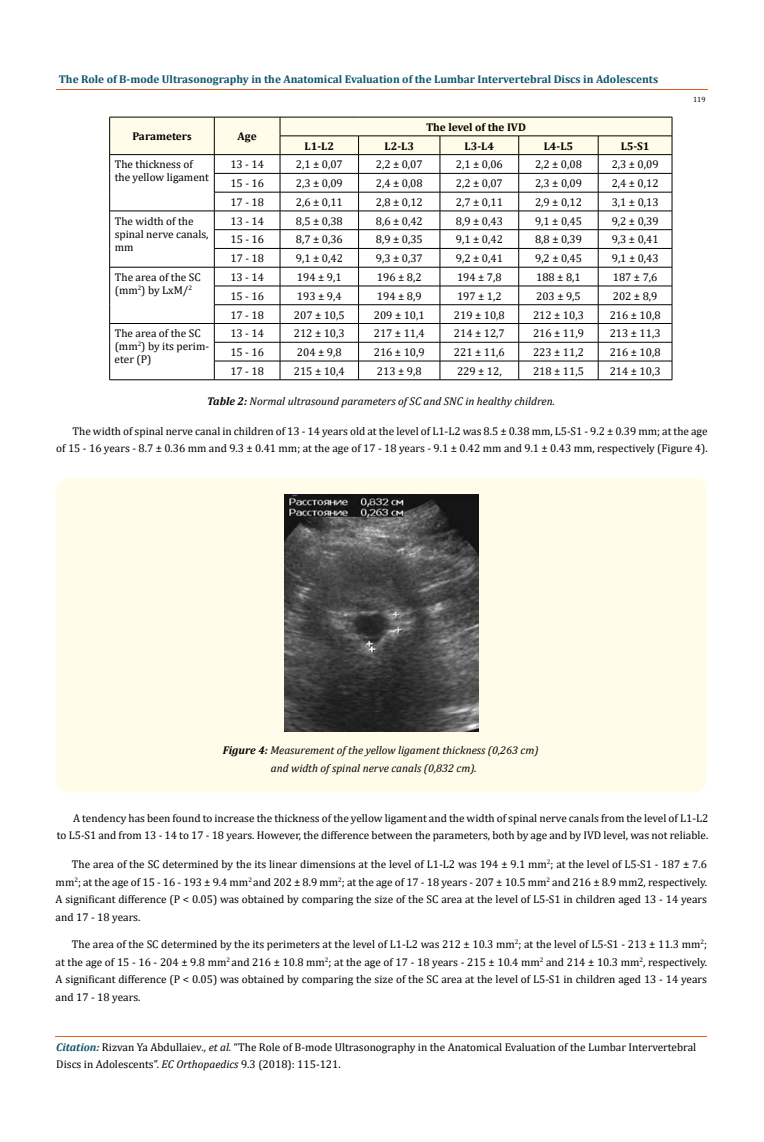
<style>
.page{position:relative;width:764px;height:1142px;background:#fff}
.page>*{position:absolute;margin:0;border:0;box-sizing:border-box;transform-origin:0 0}
.t1{font:11.25px/17.5px "Cambria";color:#000}
.t2{font:italic 11.25px/17.5px "Cambria";color:#000}
.t3{font:700 11.25px "Cambria";color:#0e546a}
.t4{font:700 11.25px "Cambria";color:#000}
.t5{font:7.5px "Cambria";color:#000}
.s1{font-family:"Calibri"}
.s2{font-weight:700}
.s3{font-weight:700;font-style:italic;color:#0e546a}
.s4{font-style:italic}
</style>
<div class="page">
<hr style="left:56px;top:90px;width:652px;height:1px;background:#e05d1a">
<hr style="left:56px;top:1036px;width:651px;height:1px;background:#e05d1a">
<svg style="left:109px;top:117px;width:564px;height:262px"></svg>
<hr style="left:109px;top:379px;width:105px;height:1px;background:#000">
<hr style="left:214px;top:379px;width:66px;height:1px;background:#000">
<hr style="left:280px;top:379px;width:78px;height:1px;background:#000">
<hr style="left:358px;top:379px;width:82px;height:1px;background:#000">
<hr style="left:440px;top:379px;width:79px;height:1px;background:#000">
<hr style="left:519px;top:379px;width:79px;height:1px;background:#000">
<hr style="left:598px;top:379px;width:74px;height:1px;background:#000">
<div style="left:56px;top:477px;width:651px;height:315px;background:#fffde9;border-radius:15px"></div>
<img style="left:284px;top:494px;width:195px;height:237px">
<p class="t3" style="left:59px;top:71px;width:601px">The Role of B-mode Ultrasonography in the Anatomical Evaluation of the Lumbar Intervertebral Discs in Adolescents</p>
<p class="t4" style="left:132px;top:128px;width:61px">Parameter<span class="s1">s</span></p>
<p class="t4" style="left:238px;top:128px;width:21px">Age</p>
<p class="t4" style="left:426px;top:119px;width:101px">The level of the IVD</p>
<p class="t4" style="left:304px;top:138px;width:31px">L1-L2</p>
<p class="t4" style="left:384px;top:138px;width:31px">L2-L3</p>
<p class="t4" style="left:464px;top:138px;width:31px">L3-L4</p>
<p class="t4" style="left:544px;top:138px;width:31px">L4-L5</p>
<p class="t4" style="left:621px;top:138px;width:30px">L5-S1</p>
<p class="t1" style="left:115px;top:158px;width:96px;line-height:13px">The thickness of the yellow ligament</p>
<p class="t1" style="left:230px;top:156px;width:35px">13 - 14</p>
<p class="t1" style="left:296px;top:156px;width:48px">2,1 ± 0,07</p>
<p class="t1" style="left:376px;top:156px;width:48px">2,2 ± 0,07</p>
<p class="t1" style="left:456px;top:156px;width:48px">2,1 ± 0,06</p>
<p class="t1" style="left:535px;top:156px;width:48px">2,2 ± 0,08</p>
<p class="t1" style="left:611px;top:156px;width:48px">2,3 ± 0,09</p>
<p class="t1" style="left:230px;top:174px;width:35px">15 - 16</p>
<p class="t1" style="left:296px;top:174px;width:48px">2,3 ± 0,09</p>
<p class="t1" style="left:376px;top:174px;width:48px">2,4 ± 0,08</p>
<p class="t1" style="left:456px;top:174px;width:48px">2,2 ± 0,07</p>
<p class="t1" style="left:535px;top:174px;width:48px">2,3 ± 0,09</p>
<p class="t1" style="left:611px;top:174px;width:48px">2,4 ± 0,12</p>
<p class="t1" style="left:230px;top:193px;width:35px">17 - 18</p>
<p class="t1" style="left:296px;top:193px;width:48px">2,6 ± 0,11</p>
<p class="t1" style="left:376px;top:193px;width:48px">2,8 ± 0,12</p>
<p class="t1" style="left:456px;top:193px;width:48px">2,7 ± 0,11</p>
<p class="t1" style="left:535px;top:193px;width:48px">2,9 ± 0,12</p>
<p class="t1" style="left:612px;top:193px;width:48px">3,1 ± 0,13</p>
<p class="t1" style="left:115px;top:214px;width:95px;line-height:13px">The width of the spinal nerve canals, mm</p>
<p class="t1" style="left:230px;top:212px;width:35px">13 - 14</p>
<p class="t1" style="left:296px;top:212px;width:48px">8,5 ± 0,38</p>
<p class="t1" style="left:376px;top:212px;width:48px">8,6 ± 0,42</p>
<p class="t1" style="left:456px;top:212px;width:48px">8,9 ± 0,43</p>
<p class="t1" style="left:535px;top:212px;width:48px">9,1 ± 0,45</p>
<p class="t1" style="left:612px;top:212px;width:48px">9,2 ± 0,39</p>
<p class="t1" style="left:230px;top:231px;width:35px">15 - 16</p>
<p class="t1" style="left:296px;top:231px;width:48px">8,7 ± 0,36</p>
<p class="t1" style="left:376px;top:231px;width:48px">8,9 ± 0,35</p>
<p class="t1" style="left:456px;top:231px;width:48px">9,1 ± 0,42</p>
<p class="t1" style="left:535px;top:231px;width:48px">8,8 ± 0,39</p>
<p class="t1" style="left:612px;top:231px;width:48px">9,3 ± 0,41</p>
<p class="t1" style="left:230px;top:249px;width:35px">17 - 18</p>
<p class="t1" style="left:296px;top:249px;width:48px">9,1 ± 0,42</p>
<p class="t1" style="left:376px;top:249px;width:48px">9,3 ± 0,37</p>
<p class="t1" style="left:456px;top:249px;width:48px">9,2 ± 0,41</p>
<p class="t1" style="left:535px;top:249px;width:48px">9,2 ± 0,45</p>
<p class="t1" style="left:612px;top:249px;width:48px">9,1 ± 0,43</p>
<p class="t1" style="left:115px;top:270px;width:88px;line-height:12.9px">The area of the SC (mm<sup>2</sup>) by LxM/<sup>2</sup></p>
<p class="t1" style="left:230px;top:268px;width:35px">13 - 14</p>
<p class="t1" style="left:297px;top:268px;width:46px">194 ± 9,1</p>
<p class="t1" style="left:377px;top:268px;width:46px">196 ± 8,2</p>
<p class="t1" style="left:457px;top:268px;width:46px">194 ± 7,8</p>
<p class="t1" style="left:536px;top:268px;width:46px">188 ± 8,1</p>
<p class="t1" style="left:613px;top:268px;width:46px">187 ± 7,6</p>
<p class="t1" style="left:230px;top:287px;width:35px">15 - 16</p>
<p class="t1" style="left:297px;top:287px;width:46px">193 ± 9,4</p>
<p class="t1" style="left:377px;top:287px;width:46px">194 ± 8,9</p>
<p class="t1" style="left:457px;top:287px;width:46px">197 ± 1,2</p>
<p class="t1" style="left:536px;top:287px;width:46px">203 ± 9,5</p>
<p class="t1" style="left:613px;top:287px;width:46px">202 ± 8,9</p>
<p class="t1" style="left:230px;top:306px;width:35px">17 - 18</p>
<p class="t1" style="left:294px;top:306px;width:52px">207 ± 10,5</p>
<p class="t1" style="left:374px;top:306px;width:52px">209 ± 10,1</p>
<p class="t1" style="left:454px;top:306px;width:52px">219 ± 10,8</p>
<p class="t1" style="left:533px;top:306px;width:52px">212 ± 10,3</p>
<p class="t1" style="left:610px;top:306px;width:52px">216 ± 10,8</p>
<p class="t1" style="left:115px;top:327px;width:96px;line-height:12.9px">The area of the SC (mm<sup>2</sup>) by its perim&shy;eter (P)</p>
<p class="t1" style="left:230px;top:324px;width:35px">13 - 14</p>
<p class="t1" style="left:294px;top:324px;width:52px">212 ± 10,3</p>
<p class="t1" style="left:374px;top:324px;width:52px">217 ± 11,4</p>
<p class="t1" style="left:454px;top:324px;width:52px">214 ± 12,7</p>
<p class="t1" style="left:533px;top:324px;width:52px">216 ± 11,9</p>
<p class="t1" style="left:609px;top:324px;width:52px">213 ± 11,3</p>
<p class="t1" style="left:230px;top:343px;width:35px">15 - 16</p>
<p class="t1" style="left:297px;top:343px;width:46px">204 ± 9,8</p>
<p class="t1" style="left:374px;top:343px;width:52px">216 ± 10,9</p>
<p class="t1" style="left:454px;top:343px;width:52px">221 ± 11,6</p>
<p class="t1" style="left:533px;top:343px;width:52px">223 ± 11,2</p>
<p class="t1" style="left:609px;top:343px;width:52px">216 ± 10,8</p>
<p class="t1" style="left:230px;top:362px;width:35px">17 - 18</p>
<p class="t1" style="left:294px;top:362px;width:52px">215 ± 10,4</p>
<p class="t1" style="left:377px;top:362px;width:46px">213 ± 9,8</p>
<p class="t1" style="left:457px;top:362px;width:46px">229 ± 12,</p>
<p class="t1" style="left:533px;top:362px;width:52px">218 ± 11,5</p>
<p class="t1" style="left:609px;top:362px;width:52px">214 ± 10,3</p>
<p class="t2" style="left:207px;top:392px;width:349px"><span class="s2">Table 2:</span> Normal ultrasound parameters of SC and SNC in healthy children.</p>
<p class="t5" style="left:693px;top:95px;width:14px">119</p>
<p class="t1" style="left:56px;top:422px;width:653px;text-align:right">The width of spinal nerve canal in children of 13 - 14 years old at the level of L1-L2 was 8.5 ± 0.38 mm, L5-S1 - 9.2 ± 0.39 mm; at the age<br>of 15 - 16 years - 8.7 ± 0.36 mm and 9.3 ± 0.41 mm; at the age of 17 - 18 years - 9.1 ± 0.42 mm and 9.1 ± 0.43 mm, respectively (Figure 4).</p>
<p class="t2" style="left:271px;top:741px;width:269px;text-indent:-48px"><span class="s2">Figure 4:</span> Measurement of the yellow ligament thickness (0,263 cm) and width of spinal nerve canals (0,832 cm).</p>
<p class="t1" style="left:57px;top:808px;width:653px;text-align:right">A tendency has been found to increase the thickness of the yellow ligament and the width of spinal nerve canals from the level of L1-L2<br>to L5-S1 and from 13 - 14 to 17 - 18 years. However, the difference between the parameters, both by age and by IVD level, was not reliable.</p>
<p class="t1" style="left:56px;top:855px;width:653px;text-align:justify;text-indent:16px">The area of the SC determined by the its linear dimensions at the level of L1-L2 was 194 ± 9.1 mm<sup>2</sup>; at the level of L5-S1 - 187 ± 7.6 mm<sup>2</sup>; at the age of 15 - 16 - 193 ± 9.4 mm<sup>2</sup> and 202 ± 8.9 mm<sup>2</sup>; at the age of 17 - 18 years - 207 ± 10.5 mm<sup>2</sup> and 216 ± 8.9 mm2, respectively.<br>A significant difference (P &lt; 0.05) was obtained by comparing the size of the SC area at the level of L5-S1 in children aged 13 - 14 years and 17 - 18 years.</p>
<p class="t1" style="left:56px;top:935px;width:653px;text-align:justify;text-indent:16px">The area of the SC determined by the its perimeters at the level of L1-L2 was 212 ± 10.3 mm<sup>2</sup>; at the level of L5-S1 - 213 ± 11.3 mm<sup>2</sup>; at the age of 15 - 16 - 204 ± 9.8 mm<sup>2</sup> and 216 ± 10.8 mm<sup>2</sup>; at the age of 17 - 18 years - 215 ± 10.4 mm<sup>2</sup> and 214 ± 10.3 mm<sup>2</sup>, respectively.<br>A significant difference (P &lt; 0.05) was obtained by comparing the size of the SC area at the level of L5-S1 in children aged 13 - 14 years and 17 - 18 years.</p>
<p class="t1" style="left:56px;top:1037px;width:641px"><span class="s3">Citation:</span> Rizvan Ya Abdullaiev<span class="s4">., et al.</span> “The Role of B-mode Ultrasonography in the Anatomical Evaluation of the Lumbar Intervertebral<br>Discs in Adolescents”. <span class="s4">EC Orthopaedics</span> 9.3 (2018): 115-121.</p>
</div>
